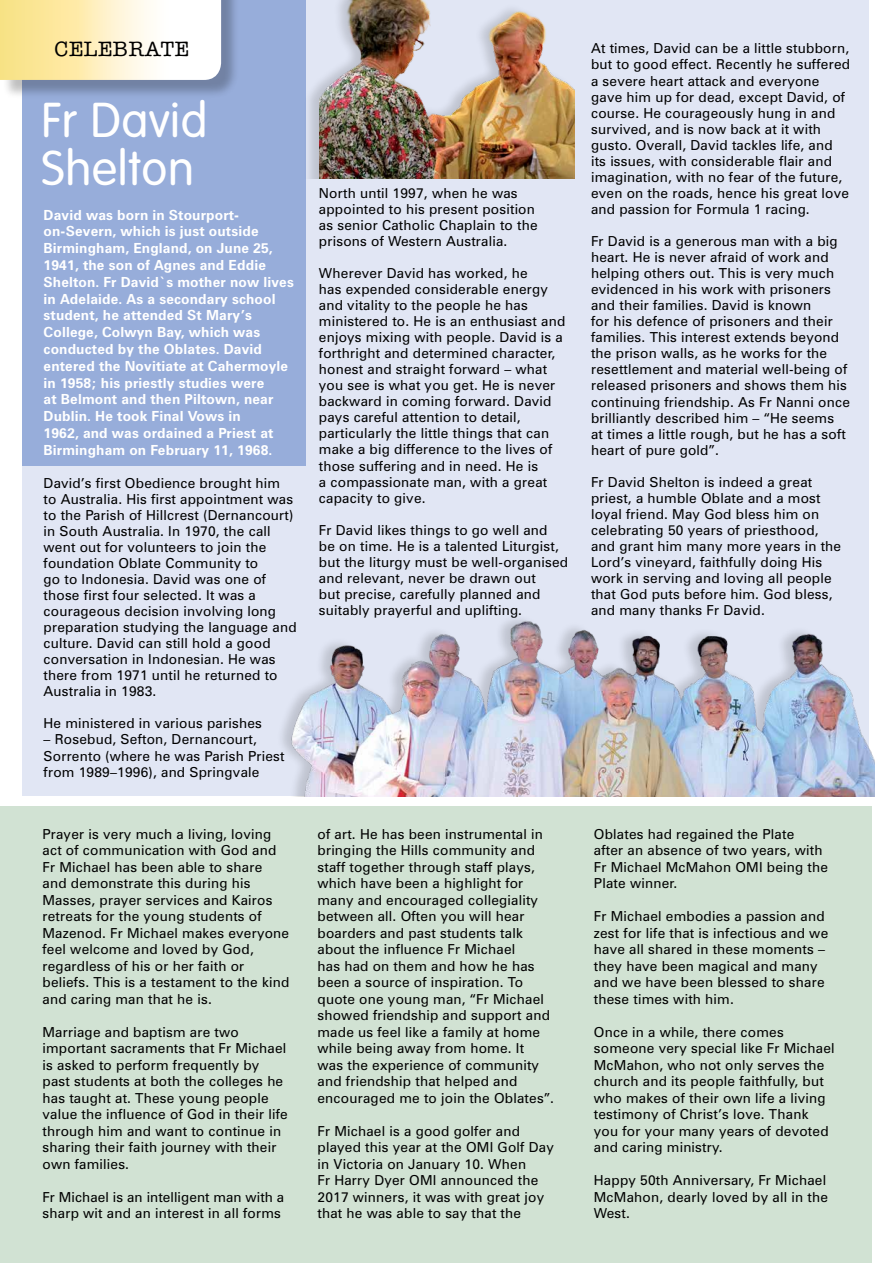
<style>
.page{position:relative;width:893px;height:1263px;background:#fff}
.page>*{position:absolute;margin:0;border:0;box-sizing:border-box;transform-origin:0 0}
.t1{font:300 48.15px/47.8px "VAG Rounded";letter-spacing:.015em;color:#fff}
.t2{font:500 21px "American Typewriter";letter-spacing:.03em;color:#000}
.t3{font:700 13.95px/16.8px "Zurich BT";letter-spacing:.01em;color:#fff}
.t4{font:13.8px/16px "Zurich BT";letter-spacing:.015em;color:#000}
</style>
<div class="page">
<div style="left:0;top:807px;width:872px;height:456px;background:#d1e2d3"></div>
<div style="left:23px;top:0;width:846px;height:795px;background:#e1e6f4"></div>
<div style="left:23px;top:0;width:283px;height:465px;background:#97adda"></div>
<div style="left:2px;top:0;width:238px;height:99px;background:#000;opacity:.25"></div>
<svg style="left:0;top:0;width:221px;height:80px;background:#fdf2ca"></svg>
<div style="left:303px;top:0;width:272px;height:178px;background:#000;opacity:.15"></div>
<img style="left:320px;top:0;width:255px;height:178px">
<img style="left:272px;top:619px;width:603px;height:177px">
<h2 class="t2" style="left:55px;top:37px;width:136px">CELEBRATE</h2>
<p class="t4" style="left:591px;top:40px;width:261px">At times, David can be a little stubborn, but to good effect. Recently he suffered a severe heart attack and everyone gave him up for dead, except David, of course. He courageously hung in and survived, and is now back at it with gusto. Overall, David tackles life, and its issues, with considerable flair and imagination, with no fear of the future, even on the roads, hence his great love and passion for Formula 1 racing.</p>
<p class="t4" style="left:591px;top:233px;width:260px">Fr David is a generous man with a big heart. He is never afraid of work and helping others out. This is very much evidenced in his work with prisoners and their families. David is known<br>for his defence of prisoners and their families. This interest extends beyond the prison walls, as he works for the resettlement and material well-being of released prisoners and shows them his continuing friendship. As Fr Nanni once brilliantly described him – “He seems<br>at times a little rough, but he has a soft heart of pure gold”.</p>
<p class="t4" style="left:591px;top:474px;width:252px">Fr David Shelton is indeed a great priest, a humble Oblate and a most loyal friend. May God bless him on celebrating 50 years of priesthood, and grant him many more years in the Lord’s vineyard, faithfully doing His work in serving and loving all people that God puts before him. God bless, and many thanks Fr David.</p>
<h1 class="t1" style="left:41px;top:98px;width:168px">Fr David<br>Shelton</h1>
<p class="t4" style="left:319px;top:185px;width:220px">North until 1997, when he was appointed to his present position as senior Catholic Chaplain to the prisons of Western Australia.</p>
<p class="t4" style="left:319px;top:265px;width:248px">Wherever David has worked, he<br>has expended considerable energy and vitality to the people he has ministered to. He is an enthusiast and enjoys mixing with people. David is a forthright and determined character, honest and straight forward – what you see is what you get. He is never backward in coming forward. David pays careful attention to detail, particularly the little things that can make a big difference to the lives of those suffering and in need. He is<br>a compassionate man, with a great capacity to give.</p>
<p class="t4" style="left:319px;top:522px;width:251px">Fr David likes things to go well and<br>be on time. He is a talented Liturgist, but the liturgy must be well-organised and relevant, never be drawn out<br>but precise, carefully planned and suitably prayerful and uplifting.</p>
<p class="t3" style="left:44px;top:206px;width:252px">David was born in Stourport&shy;on-Severn, which is just outside<br>Birmingham, England, on June 25,<br>1941, the son of Agnes and Eddie<br>Shelton. Fr David`s mother now lives in Adelaide. As a secondary school student, he attended St Mary’s<br>College, Colwyn Bay, which was conducted by the Oblates. David entered the Novitiate at Cahermoyle in 1958; his priestly studies were<br>at Belmont and then Piltown, near<br>Dublin. He took Final Vows in<br>1962, and was ordained a Priest at<br>Birmingham on February 11, 1968.</p>
<p class="t4" style="left:44px;top:475px;width:255px">David’s first Obedience brought him<br>to Australia. His first appointment was to the Parish of Hillcrest (Dernancourt) in South Australia. In 1970, the call went out for volunteers to join the foundation Oblate Community to<br>go to Indonesia. David was one of those first four selected. It was a courageous decision involving long preparation studying the language and culture. David can still hold a good conversation in Indonesian. He was there from 1971 until he returned to Australia in 1983.</p>
<p class="t4" style="left:44px;top:715px;width:220px">He ministered in various parishes</p>
<p class="t4" style="left:44px;top:731px;width:242px">– Rosebud, Sefton, Dernancourt,<br>Sorrento (where he was Parish Priest from 1989–1996), and Springvale</p>
<p class="t4" style="left:43px;top:825px;width:248px;line-height:16.5px">Prayer is very much a living, loving act of communication with God and<br>Fr Michael has been able to share and demonstrate this during his<br>Masses, prayer services and Kairos retreats for the young students of<br>Mazenod. Fr Michael makes everyone feel welcome and loved by God, regardless of his or her faith or beliefs. This is a testament to the kind and caring man that he is.</p>
<p class="t4" style="left:43px;top:1023px;width:247px;line-height:16.5px">Marriage and baptism are two important sacraments that Fr Michael is asked to perform frequently by past students at both the colleges he has taught at. These young people value the influence of God in their life through him and want to continue in sharing their faith journey with their own families.</p>
<p class="t4" style="left:43px;top:1188px;width:243px;line-height:16.5px">Fr Michael is an intelligent man with a sharp wit and an interest in all forms</p>
<p class="t4" style="left:317px;top:825px;width:238px;line-height:16.5px">of art. He has been instrumental in bringing the Hills community and staff together through staff plays, which have been a highlight for many and encouraged collegiality between all. Often you will hear boarders and past students talk about the influence Fr Michael<br>has had on them and how he has been a source of inspiration. To quote one young man, “Fr Michael showed friendship and support and made us feel like a family at home while being away from home. It<br>was the experience of community and friendship that helped and encouraged me to join the Oblates”.</p>
<p class="t4" style="left:317px;top:1122px;width:238px;line-height:16.5px">Fr Michael is a good golfer and played this year at the OMI Golf Day in Victoria on January 10. When<br>Fr Harry Dyer OMI announced the<br>2017 winners, it was with great joy that he was able to say that the</p>
<p class="t4" style="left:594px;top:825px;width:236px;line-height:16.5px">Oblates had regained the Plate<br>after an absence of two years, with<br>Fr Michael McMahon OMI being the<br>Plate winner.</p>
<p class="t4" style="left:594px;top:908px;width:236px;line-height:16.5px">Fr Michael embodies a passion and zest for life that is infectious and we have all shared in these moments – they have been magical and many and we have been blessed to share these times with him.</p>
<p class="t4" style="left:594px;top:1024px;width:242px;line-height:16.5px">Once in a while, there comes someone very special like Fr Michael<br>McMahon, who not only serves the church and its people faithfully, but who makes of their own life a living testimony of Christ’s love. Thank you for your many years of devoted and caring ministry.</p>
<p class="t4" style="left:594px;top:1172px;width:236px;line-height:16.5px">Happy 50th Anniversary, Fr Michael<br>McMahon, dearly loved by all in the<br>West.</p>
</div>
